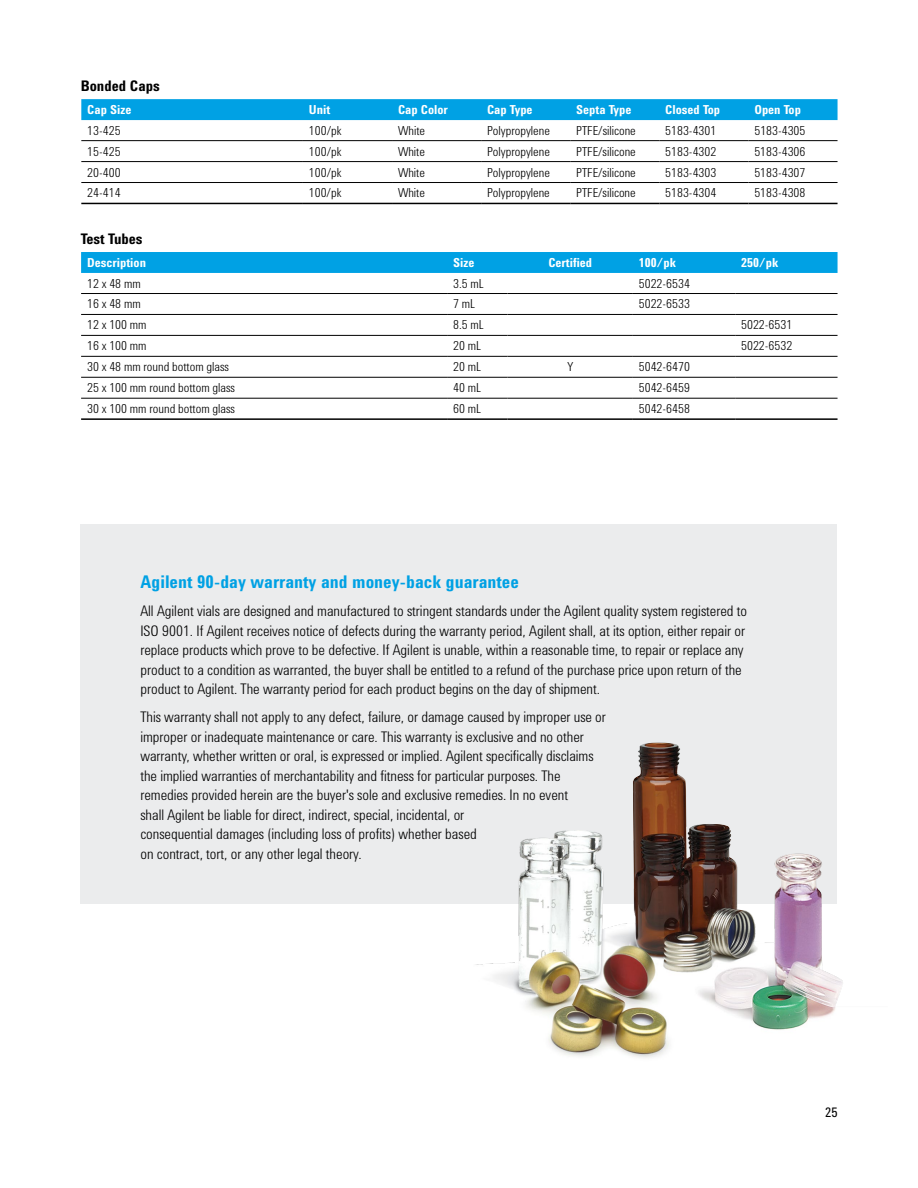
<style>
.page{position:relative;width:918px;height:1188px;background:#fff}
.page>*{position:absolute;margin:0;border:0;box-sizing:border-box;transform-origin:0 0}
.t1{font:700 18px "Agilent Condensed CFF";color:#00a1e4}
.t2{font:300 15px/19.5px "Agilent Condensed CFF";color:#000}
.t3{font:700 15px "Agilent Condensed CFF";color:#000}
.t4{font:13.5px "Agilent Condensed CFF";color:#000}
.t5{font:300 12.75px "Agilent Condensed CFF";color:#000}
.t6{font:700 12.75px "Agilent Condensed CFF";color:#fff}
</style>
<div class="page">
<div style="left:81px;top:525px;width:756px;height:379px;background:#ebeced"></div>
<img style="left:476px;top:746px;width:367px;height:312px">
<div style="left:81px;top:99px;width:757px;height:21px;background:#00a1e4"></div>
<hr style="left:303px;top:140px;width:89px;height:1px;background:#000">
<hr style="left:392px;top:140px;width:89px;height:1px;background:#000">
<hr style="left:481px;top:140px;width:89px;height:1px;background:#000">
<hr style="left:570px;top:140px;width:89px;height:1px;background:#000">
<hr style="left:303px;top:161px;width:89px;height:1px;background:#000">
<hr style="left:392px;top:161px;width:89px;height:1px;background:#000">
<hr style="left:481px;top:161px;width:89px;height:1px;background:#000">
<hr style="left:570px;top:161px;width:89px;height:1px;background:#000">
<hr style="left:303px;top:182px;width:89px;height:1px;background:#000">
<hr style="left:392px;top:182px;width:89px;height:1px;background:#000">
<hr style="left:481px;top:182px;width:89px;height:1px;background:#000">
<hr style="left:570px;top:182px;width:89px;height:1px;background:#000">
<hr style="left:81px;top:140px;width:222px;height:1px;background:#000">
<hr style="left:659px;top:140px;width:89px;height:1px;background:#000">
<hr style="left:748px;top:140px;width:90px;height:1px;background:#000">
<hr style="left:81px;top:161px;width:222px;height:1px;background:#000">
<hr style="left:659px;top:161px;width:89px;height:1px;background:#000">
<hr style="left:748px;top:161px;width:90px;height:1px;background:#000">
<hr style="left:81px;top:182px;width:222px;height:1px;background:#000">
<hr style="left:659px;top:182px;width:89px;height:1px;background:#000">
<hr style="left:748px;top:182px;width:90px;height:1px;background:#000">
<hr style="left:81px;top:203px;width:222px;height:1px;background:#000">
<hr style="left:303px;top:203px;width:89px;height:1px;background:#000">
<hr style="left:392px;top:203px;width:89px;height:1px;background:#000">
<hr style="left:481px;top:203px;width:89px;height:1px;background:#000">
<hr style="left:570px;top:203px;width:89px;height:1px;background:#000">
<hr style="left:659px;top:203px;width:89px;height:1px;background:#000">
<hr style="left:748px;top:203px;width:90px;height:1px;background:#000">
<div style="left:81px;top:252px;width:757px;height:21px;background:#00a1e4"></div>
<hr style="left:81px;top:293px;width:366px;height:1px;background:#000">
<hr style="left:447px;top:293px;width:61px;height:1px;background:#000">
<hr style="left:508px;top:293px;width:125px;height:1px;background:#000">
<hr style="left:633px;top:293px;width:102px;height:1px;background:#000">
<hr style="left:735px;top:293px;width:103px;height:1px;background:#000">
<hr style="left:81px;top:314px;width:366px;height:1px;background:#000">
<hr style="left:447px;top:314px;width:61px;height:1px;background:#000">
<hr style="left:508px;top:314px;width:125px;height:1px;background:#000">
<hr style="left:633px;top:314px;width:102px;height:1px;background:#000">
<hr style="left:735px;top:314px;width:103px;height:1px;background:#000">
<hr style="left:81px;top:335px;width:366px;height:1px;background:#000">
<hr style="left:447px;top:335px;width:61px;height:1px;background:#000">
<hr style="left:508px;top:335px;width:125px;height:1px;background:#000">
<hr style="left:633px;top:335px;width:102px;height:1px;background:#000">
<hr style="left:735px;top:335px;width:103px;height:1px;background:#000">
<hr style="left:81px;top:356px;width:366px;height:1px;background:#000">
<hr style="left:447px;top:356px;width:61px;height:1px;background:#000">
<hr style="left:508px;top:356px;width:125px;height:1px;background:#000">
<hr style="left:633px;top:356px;width:102px;height:1px;background:#000">
<hr style="left:735px;top:356px;width:103px;height:1px;background:#000">
<hr style="left:81px;top:377px;width:366px;height:1px;background:#000">
<hr style="left:447px;top:377px;width:61px;height:1px;background:#000">
<hr style="left:508px;top:377px;width:125px;height:1px;background:#000">
<hr style="left:633px;top:377px;width:102px;height:1px;background:#000">
<hr style="left:735px;top:377px;width:103px;height:1px;background:#000">
<hr style="left:81px;top:398px;width:366px;height:1px;background:#000">
<hr style="left:447px;top:398px;width:61px;height:1px;background:#000">
<hr style="left:508px;top:398px;width:125px;height:1px;background:#000">
<hr style="left:633px;top:398px;width:102px;height:1px;background:#000">
<hr style="left:735px;top:398px;width:103px;height:1px;background:#000">
<hr style="left:81px;top:418px;width:366px;height:2px;background:#000">
<hr style="left:447px;top:418px;width:61px;height:2px;background:#000">
<hr style="left:508px;top:418px;width:125px;height:2px;background:#000">
<hr style="left:633px;top:418px;width:102px;height:2px;background:#000">
<hr style="left:735px;top:418px;width:103px;height:2px;background:#000">
<p class="t3" style="left:81px;top:75px;width:80px">Bonded Caps</p>
<p class="t6" style="left:87px;top:100px;width:46px">Cap Size</p>
<p class="t6" style="left:309px;top:100px;width:23px">Unit</p>
<p class="t6" style="left:398px;top:100px;width:51px">Cap Color</p>
<p class="t6" style="left:487px;top:100px;width:47px">Cap Type</p>
<p class="t6" style="left:576px;top:100px;width:57px">Septa Type</p>
<p class="t6" style="left:665px;top:100px;width:56px">Closed Top</p>
<p class="t6" style="left:754px;top:100px;width:48px">Open Top</p>
<p class="t5" style="left:87px;top:121px;width:35px">13-425</p>
<p class="t5" style="left:309px;top:121px;width:34px">100/pk</p>
<p class="t5" style="left:398px;top:121px;width:28px">White</p>
<p class="t5" style="left:487px;top:121px;width:64px">Polypropylene</p>
<p class="t5" style="left:576px;top:121px;width:61px">PTFE/silicone</p>
<p class="t5" style="left:665px;top:121px;width:53px">5183-4301</p>
<p class="t5" style="left:754px;top:121px;width:53px">5183-4305</p>
<p class="t5" style="left:87px;top:142px;width:35px">15-425</p>
<p class="t5" style="left:309px;top:142px;width:34px">100/pk</p>
<p class="t5" style="left:398px;top:142px;width:28px">White</p>
<p class="t5" style="left:487px;top:142px;width:64px">Polypropylene</p>
<p class="t5" style="left:576px;top:142px;width:61px">PTFE/silicone</p>
<p class="t5" style="left:665px;top:142px;width:53px">5183-4302</p>
<p class="t5" style="left:754px;top:142px;width:53px">5183-4306</p>
<p class="t5" style="left:87px;top:163px;width:35px">20-400</p>
<p class="t5" style="left:309px;top:163px;width:34px">100/pk</p>
<p class="t5" style="left:398px;top:163px;width:28px">White</p>
<p class="t5" style="left:487px;top:163px;width:64px">Polypropylene</p>
<p class="t5" style="left:576px;top:163px;width:61px">PTFE/silicone</p>
<p class="t5" style="left:665px;top:163px;width:53px">5183-4303</p>
<p class="t5" style="left:754px;top:163px;width:53px">5183-4307</p>
<p class="t5" style="left:87px;top:183px;width:35px">24-414</p>
<p class="t5" style="left:309px;top:183px;width:34px">100/pk</p>
<p class="t5" style="left:398px;top:183px;width:28px">White</p>
<p class="t5" style="left:487px;top:183px;width:64px">Polypropylene</p>
<p class="t5" style="left:576px;top:183px;width:61px">PTFE/silicone</p>
<p class="t5" style="left:665px;top:183px;width:53px">5183-4304</p>
<p class="t5" style="left:754px;top:183px;width:53px">5183-4308</p>
<p class="t3" style="left:81px;top:227px;width:63px">Test Tubes</p>
<p class="t6" style="left:87px;top:253px;width:60px">Description</p>
<p class="t6" style="left:453px;top:253px;width:23px">Size</p>
<p class="t6" style="left:548px;top:253px;width:45px">Certified</p>
<p class="t6" style="left:639px;top:253px;width:39px">100/pk</p>
<p class="t6" style="left:741px;top:253px;width:39px">250/pk</p>
<p class="t5" style="left:87px;top:274px;width:55px">12 x 48 mm</p>
<p class="t5" style="left:453px;top:274px;width:32px">3.5 mL</p>
<p class="t5" style="left:639px;top:274px;width:53px">5022-6534</p>
<p class="t5" style="left:87px;top:294px;width:55px">16 x 48 mm</p>
<p class="t5" style="left:453px;top:294px;width:23px">7 mL</p>
<p class="t5" style="left:639px;top:294px;width:53px">5022-6533</p>
<p class="t5" style="left:87px;top:315px;width:61px">12 x 100 mm</p>
<p class="t5" style="left:453px;top:315px;width:32px">8.5 mL</p>
<p class="t5" style="left:741px;top:315px;width:53px">5022-6531</p>
<p class="t5" style="left:87px;top:336px;width:61px">16 x 100 mm</p>
<p class="t5" style="left:453px;top:336px;width:29px">20 mL</p>
<p class="t5" style="left:741px;top:336px;width:53px">5022-6532</p>
<p class="t5" style="left:87px;top:357px;width:143px">30 x 48 mm round bottom glass</p>
<p class="t5" style="left:453px;top:357px;width:29px">20 mL</p>
<p class="t5" style="left:567px;top:357px;width:7px">Y</p>
<p class="t5" style="left:639px;top:357px;width:53px">5042-6470</p>
<p class="t5" style="left:87px;top:378px;width:149px">25 x 100 mm round bottom glass</p>
<p class="t5" style="left:453px;top:378px;width:29px">40 mL</p>
<p class="t5" style="left:639px;top:378px;width:53px">5042-6459</p>
<p class="t5" style="left:87px;top:399px;width:149px">30 x 100 mm round bottom glass</p>
<p class="t5" style="left:453px;top:399px;width:29px">60 mL</p>
<p class="t5" style="left:639px;top:399px;width:53px">5042-6458</p>
<p class="t1" style="left:140px;top:568px;width:380px">Agilent 90-day warranty and money-back guarantee</p>
<p class="t2" style="left:140px;top:600px;width:608px">All Agilent vials are designed and manufactured to stringent standards under the Agilent quality system registered to ISO 9001. If Agilent receives notice of defects during the warranty period, Agilent shall, at its option, either repair or replace products which prove to be defective. If Agilent is unable, within a reasonable time, to repair or replace any product to a condition as warranted, the buyer shall be entitled to a refund of the purchase price upon return of the product to Agilent. The warranty period for each product begins on the day of shipment.</p>
<p class="t2" style="left:140px;top:706px;width:467px">This warranty shall not apply to any defect, failure, or damage caused by improper use or improper or inadequate maintenance or care. This warranty is exclusive and no other warranty, whether written or oral, is expressed or implied. Agilent specifically disclaims the implied warranties of merchantability and fitness for particular purposes. The remedies provided herein are the buyer's sole and exclusive remedies. In no event<br>shall Agilent be liable for direct, indirect, special, incidental, or<br>consequential damages (including loss of profits) whether based<br>on contract, tort, or any other legal theory.</p>
<p class="t4" style="left:825px;top:1102px;width:14px">25</p>
</div>
